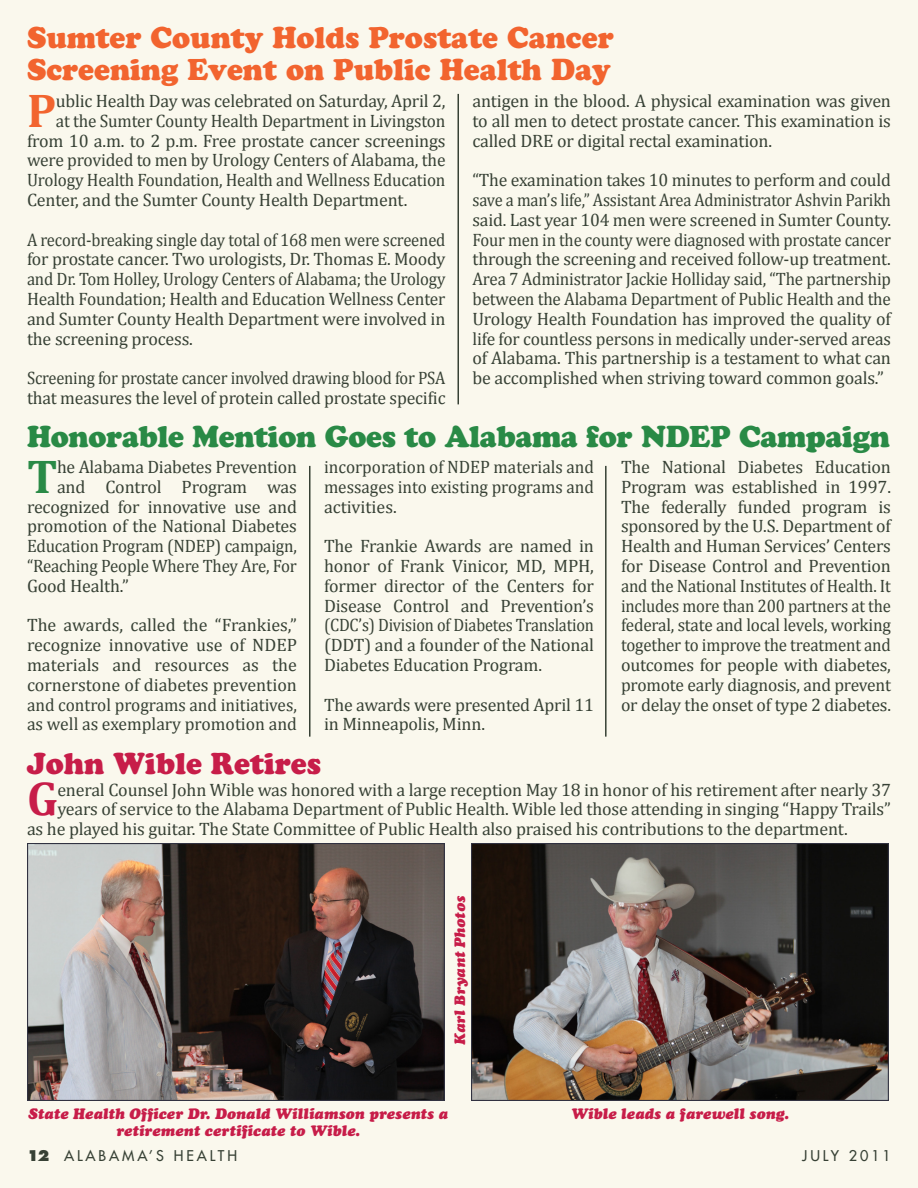
<style>
.page{position:relative;width:918px;height:1188px;background:#faf8ed}
.page>*{position:absolute;margin:0;border:0;box-sizing:border-box;transform-origin:0 0}
.new_bullet_indent{font:700 47.7px "Cambria";color:#f2642f}
.new_bullet_indent-2{font:700 47.7px "Cambria";color:#c71d49}
.new_bullet_indent-3{font:700 47.7px "Cambria";color:#298a46}
.t1{font:30px/31.5px "Cooper Black Std";color:#f2642f;scale:.95 1}
.t2{font:30px "Cooper Black Std";letter-spacing:-.01em;color:#298a46;scale:.95 1}
.t3{font:30px "Cooper Black Std";color:#c71d49;scale:.95 1}
.new_bullet_indent-4{font:18px/19.8px "Cambria";letter-spacing:-.01em;color:#374135;text-align:justify}
.new_bullet_indent-5{font:18px/19.8px "Cambria";letter-spacing:-.01em;color:#374135;text-align:justify;scale:.92 1}
.new_bullet_indent-6{font:18px/19.8px "Cambria";letter-spacing:-.01em;color:#374135;text-align:justify;scale:.95 1}
.new_bullet_indent-7{font:18px/19.8px "Cambria";letter-spacing:-.01em;color:#374135;text-align:justify;scale:.96 1}
.new_bullet_indent-8{font:18px "Cambria";letter-spacing:-.01em;color:#374135;scale:.94 1}
.t4{font:italic 15px/16.5px "Cooper Black Std";color:#c71d49;text-align:center}
.t5{font:14.4px "Futura";letter-spacing:.2em;color:#374135}
.s1{font-weight:800}
</style>
<div class="page">
<hr style="left:458px;top:94px;width:1px;height:310px;background:#374135">
<hr style="left:309px;top:466px;width:1px;height:271px;background:#374135">
<hr style="left:605px;top:466px;width:2px;height:271px;background:#374135">
<img style="left:29px;top:845px;width:414px;height:254px">
<div style="left:27px;top:843px;width:418px;height:258px;border:1px solid #313241"></div>
<img style="left:473px;top:845px;width:414px;height:254px">
<div style="left:471px;top:843px;width:418px;height:258px;border:1px solid #313241"></div>
<p class="t1" style="left:27px;top:22px;width:619px">Sumter County Holds Prostate Cancer<br>Screening Event on Public Health Day</p>
<p class="new_bullet_indent" style="left:27px;top:81px;width:31px">P</p>
<p class="new_bullet_indent-4" style="left:56px;top:91px;width:391px">ublic Health Day was celebrated on Saturday, April 2,</p>
<p class="new_bullet_indent-7" style="left:56px;top:111px;width:407px">at the Sumter County Health Department in Livingston</p>
<p class="new_bullet_indent-4" style="left:27px;top:130px;width:420px">from 10 a.m. to 2 p.m. Free prostate cancer screenings</p>
<p class="new_bullet_indent-4" style="left:27px;top:150px;width:420px">were provided to men by Urology Centers of Alabama, the</p>
<p class="new_bullet_indent-6" style="left:27px;top:170px;width:442px">Urology Health Foundation, Health and Wellness Education</p>
<p class="new_bullet_indent-4" style="left:27px;top:190px;width:382px">Center, and the Sumter County Health Department.</p>
<p class="new_bullet_indent-5" style="left:27px;top:229px;width:456px">A record-breaking single day total of 168 men were screened for prostate cancer. Two urologists, Dr. Thomas E. Moody and Dr. Tom Holley, Urology Centers of Alabama; the Urology Health Foundation; Health and Education Wellness Center and Sumter County Health Department were involved in the screening process.</p>
<p class="new_bullet_indent-5" style="left:27px;top:368px;width:456px">Screening for prostate cancer involved drawing blood for PSA that measures the level of protein called prostate specific</p>
<p class="new_bullet_indent-4" style="left:472px;top:91px;width:420px">antigen in the blood. A physical examination was given to all men to detect prostate cancer. This examination is called DRE or digital rectal examination.</p>
<p class="new_bullet_indent-4" style="left:472px;top:170px;width:420px">“The examination takes 10 minutes to perform and could save a man’s life,” Assistant Area Administrator Ashvin Parikh said. Last year 104 men were screened in Sumter County.<br>Four men in the county were diagnosed with prostate cancer through the screening and received follow-up treatment.</p>
<p class="new_bullet_indent-6" style="left:472px;top:269px;width:442px">Area 7 Administrator Jackie Holliday said, “The partnership between the Alabama Department of Public Health and the Urology Health Foundation has improved the quality of life for countless persons in medically under-served areas of Alabama. This partnership is a testament to what can be accomplished when striving toward common goals.”</p>
<p class="t2" style="left:27px;top:418px;width:910px">Honorable Mention Goes to Alabama for NDEP Campaign</p>
<p class="new_bullet_indent-3" style="left:27px;top:447px;width:32px">T</p>
<p class="new_bullet_indent-4" style="left:57px;top:457px;width:241px">he Alabama Diabetes Prevention</p>
<p class="new_bullet_indent-4" style="left:57px;top:477px;width:241px">and Control Program was</p>
<p class="new_bullet_indent-4" style="left:27px;top:496px;width:272px">recognized for innovative use and</p>
<p class="new_bullet_indent-4" style="left:27px;top:516px;width:271px">promotion of the National Diabetes</p>
<p class="new_bullet_indent-8" style="left:27px;top:535px;width:289px">Education Program (NDEP) campaign,</p>
<p class="new_bullet_indent-8" style="left:27px;top:555px;width:289px">“Reaching People Where They Are, For</p>
<p class="new_bullet_indent-4" style="left:27px;top:576px;width:103px">Good Health.”</p>
<p class="new_bullet_indent-4" style="left:27px;top:615px;width:271px">The awards, called the “Frankies,” recognize innovative use of NDEP materials and resources as the cornerstone of diabetes prevention and control programs and initiatives, as well as exemplary promotion and</p>
<p class="new_bullet_indent-7" style="left:324px;top:457px;width:283px">incorporation of NDEP materials and messages into existing programs and activities.</p>
<p class="new_bullet_indent-4" style="left:324px;top:536px;width:272px">The Frankie Awards are named in honor of Frank Vinicor, MD, MPH, former director of the Centers for Disease Control and Prevention’s (CDC’s) Division of Diabetes Translation (DDT) and a founder of the National Diabetes Education Program.</p>
<p class="new_bullet_indent-4" style="left:324px;top:694px;width:272px">The awards were presented April 11 in Minneapolis, Minn.</p>
<p class="t3" style="left:27px;top:745px;width:311px">John Wible Retires</p>
<p class="new_bullet_indent-4" style="left:621px;top:457px;width:272px">The National Diabetes Education Program was established in 1997.<br>The federally funded program is sponsored by the U.S. Department of Health and Human Services’ Centers for Disease Control and Prevention and the National Institutes of Health. It includes more than 200 partners at the federal, state and local levels, working together to improve the treatment and outcomes for people with diabetes, promote early diagnosis, and prevent or delay the onset of type 2 diabetes.</p>
<p class="new_bullet_indent-2" style="left:27px;top:770px;width:32px">G</p>
<p class="new_bullet_indent-4" style="left:57px;top:779px;width:835px">eneral Counsel John Wible was honored with a large reception May 18 in honor of his retirement after nearly 37</p>
<p class="new_bullet_indent-4" style="left:57px;top:799px;width:835px">years of service to the Alabama Department of Public Health. Wible led those attending in singing “Happy Trails”</p>
<p class="new_bullet_indent-4" style="left:27px;top:819px;width:822px">as he played his guitar. The State Committee of Public Health also praised his contributions to the department.</p>
<p class="t4" style="left:451px;top:1045px;width:151px;rotate:-90deg">Karl Bryant Photos</p>
<p class="t4" style="left:28px;top:1105px;width:421px">State Health Officer Dr. Donald Williamson presents a retirement certificate to Wible.</p>
<p class="t4" style="left:571px;top:1105px;width:220px">Wible leads a farewell song.</p>
<p class="t5" style="left:27px;top:1146px;width:212px"><span class="s1">12</span> ALABAMA’S HEALTH</p>
<p class="t5" style="left:802px;top:1146px;width:90px">JULY 2011</p>
</div>
